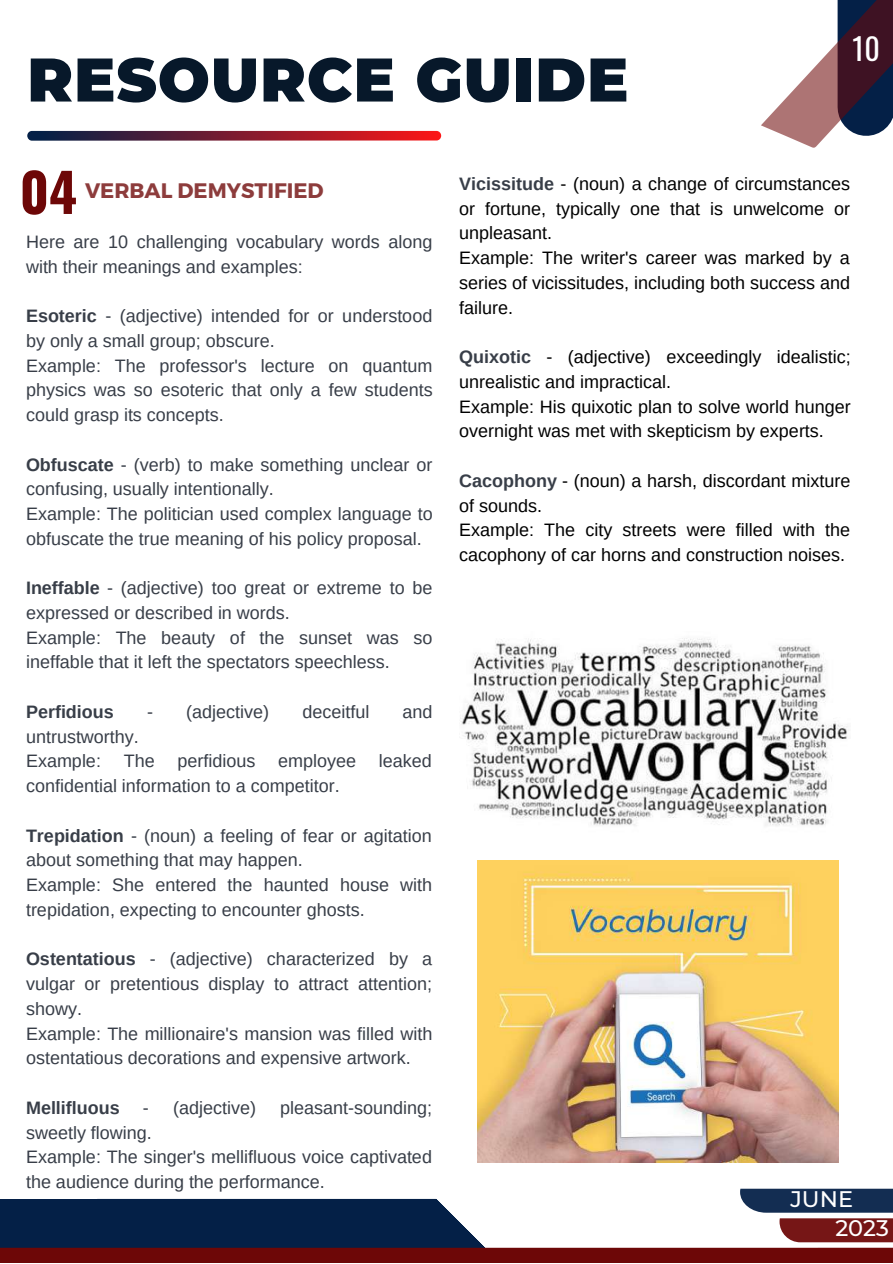
<style>
.page{position:relative;width:893px;height:1264px;background:#fff}
.page>*{position:absolute;margin:0;border:0;box-sizing:border-box;transform-origin:0 0}
.t1{font:900 61.5px "Montserrat";letter-spacing:.015em;color:#07182a}
.t2{font:700 53.25px "Oswald";color:#6d0707}
.t3{font:30px "Oswald";color:#fff}
.t4{font:500 22.5px "Montserrat";color:#fff}
.t5{font:700 21px "Montserrat";color:#8d3c3c}
.t6{font:18px/24.8px "Arimo";color:#383e48}
.t7{font:18px/24.8px "Arimo";color:#000}
.t8{font:700 18px "Arimo";color:#383e48}
.s1{font-weight:700}
.s2{font-weight:700;color:#383e48}
</style>
<div class="page">
<svg style="left:761px;top:0;width:131px;height:148px"></svg>
<svg style="left:271px;top:1162px;width:476px;height:85px"></svg>
<div style="left:0;top:1198px;width:271px;height:64px;background:#042047"></div>
<svg style="left:740px;top:1188px;width:152px;height:24px;background:#20395c"></svg>
<svg style="left:779px;top:1218px;width:113px;height:25px;background:#802828"></svg>
<div style="left:0;top:1247px;width:892px;height:15px;background:#6d0707"></div>
<svg style="left:27px;top:131px;width:414px;height:10px;background:#812438"></svg>
<img style="left:460px;top:638px;width:388px;height:188px">
<img style="left:477px;top:860px;width:361px;height:302px">
<h1 class="t1" style="left:27px;top:42px;width:602px">RESOURCE GUIDE</h1>
<h3 class="t3" style="left:852px;top:25px;width:29px">10</h3>
<h2 class="t2" style="left:20px;top:150px;width:59px">04</h2>
<p class="t5" style="left:85px;top:177px;width:240px">VERBAL DEMYSTIFIED</p>
<p class="t6" style="left:26px;top:229px;width:408px">Here are 10 challenging vocabulary words along with their meanings and examples:</p>
<p class="t6" style="left:26px;top:303px;width:408px"><span class="s1">Esoteric</span> - (adjective) intended for or understood by only a small group; obscure.<br>Example: The professor's lecture on quantum physics was so esoteric that only a few students could grasp its concepts.</p>
<p class="t6" style="left:26px;top:452px;width:408px"><span class="s1">Obfuscate</span> - (verb) to make something unclear or confusing, usually intentionally.<br>Example: The politician used complex language to obfuscate the true meaning of his policy proposal.</p>
<p class="t6" style="left:26px;top:575px;width:408px"><span class="s1">Ineffable</span> - (adjective) too great or extreme to be expressed or described in words.<br>Example: The beauty of the sunset was so ineffable that it left the spectators speechless.</p>
<p class="t8" style="left:26px;top:701px;width:89px">Perfidious</p>
<p class="t6" style="left:147px;top:699px;width:124px">- (adjective)</p>
<p class="t6" style="left:302px;top:699px;width:68px">deceitful</p>
<p class="t6" style="left:402px;top:699px;width:31px">and</p>
<p class="t6" style="left:26px;top:724px;width:114px">untrustworthy.<br>Example:</p>
<p class="t6" style="left:124px;top:748px;width:32px">The</p>
<p class="t6" style="left:177px;top:748px;width:79px">perfidious</p>
<p class="t6" style="left:278px;top:748px;width:79px">employee</p>
<p class="t6" style="left:379px;top:748px;width:54px">leaked</p>
<p class="t6" style="left:26px;top:773px;width:315px">confidential information to a competitor.</p>
<p class="t6" style="left:26px;top:823px;width:408px"><span class="s1">Trepidation</span> - (noun) a feeling of fear or agitation about something that may happen.<br>Example: She entered the haunted house with trepidation, expecting to encounter ghosts.</p>
<p class="t6" style="left:26px;top:946px;width:408px"><span class="s1">Ostentatious</span> - (adjective) characterized by a vulgar or pretentious display to attract attention; showy.<br>Example: The millionaire's mansion was filled with ostentatious decorations and expensive artwork.</p>
<p class="t8" style="left:26px;top:1097px;width:95px">Mellifluous</p>
<p class="t6" style="left:143px;top:1095px;width:115px">- (adjective)</p>
<p class="t6" style="left:280px;top:1095px;width:153px">pleasant-sounding;</p>
<p class="t6" style="left:26px;top:1119px;width:407px">sweetly flowing.<br>Example: The singer's mellifluous voice captivated the audience during the performance.</p>
<p class="t7" style="left:459px;top:171px;width:392px"><span class="s2">Vicissitude</span> - (noun) a change of circumstances or fortune, typically one that is unwelcome or unpleasant.<br>Example: The writer's career was marked by a series of vicissitudes, including both success and failure.</p>
<p class="t7" style="left:459px;top:344px;width:393px"><span class="s2">Quixotic</span> - (adjective) exceedingly idealistic; unrealistic and impractical.<br>Example: His quixotic plan to solve world hunger overnight was met with skepticism by experts.</p>
<p class="t7" style="left:459px;top:468px;width:393px"><span class="s2">Cacophony</span> - (noun) a harsh, discordant mixture of sounds.<br>Example: The city streets were filled with the cacophony of car horns and construction noises.</p>
<p class="t4" style="left:790px;top:1185px;width:64px">JUNE</p>
<p class="t4" style="left:835px;top:1213px;width:55px">2023</p>
</div>
